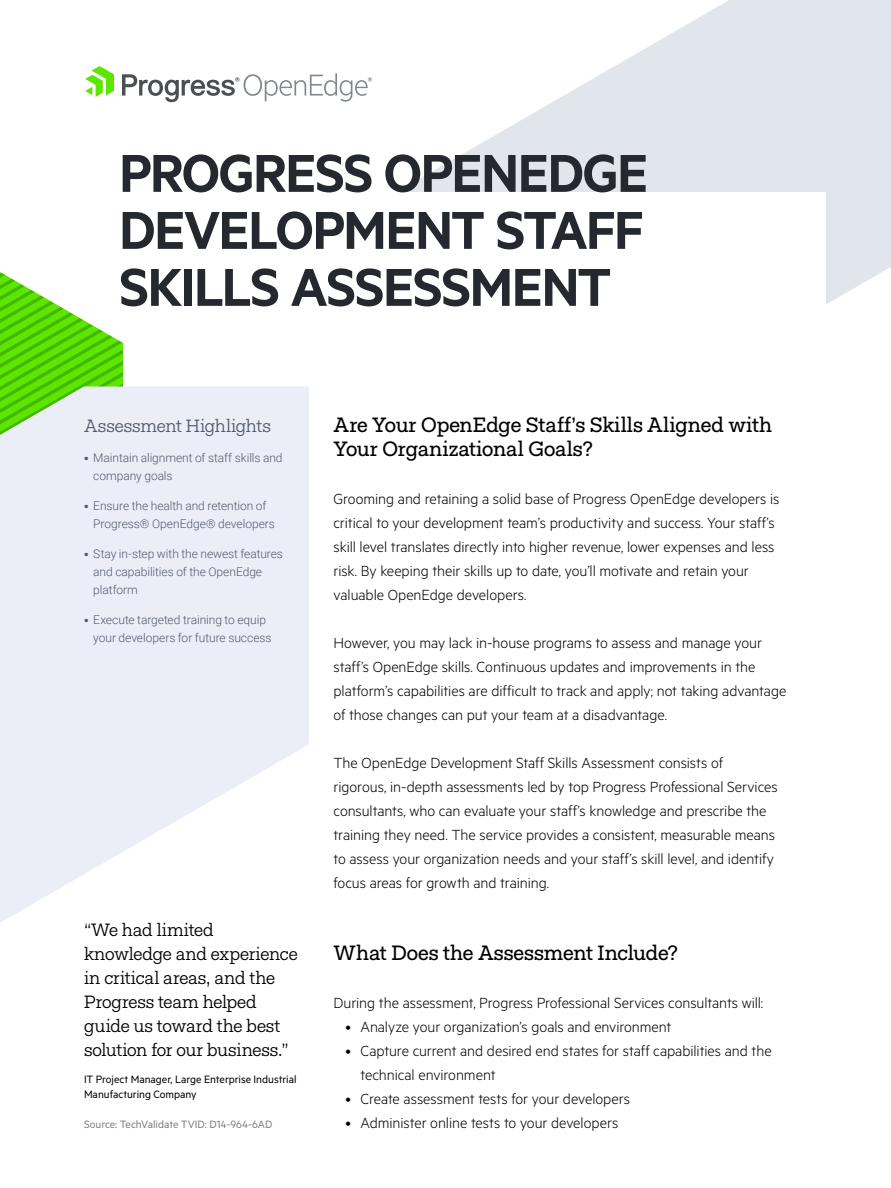
<style>
.page{position:relative;width:891px;height:1188px;background:#fff}
.page>*{position:absolute;margin:0;border:0;box-sizing:border-box;transform-origin:0 0}
.t1{font:600 60px/57px "Metric";letter-spacing:-.025em;color:#25292f;text-align:justify}
.t2{font:21px/24px "Fakt Slab Pro";letter-spacing:-.005em;color:#000}
.t3{font:18px/24px "Fakt Slab Pro Blond";letter-spacing:-.01em;color:#000}
.t4{font:18px "Fakt Slab Pro Blond";letter-spacing:-.01em;color:#505a6e}
.t5{font:300 16.5px/24px "Metric";letter-spacing:-.005em;color:#000}
.t6{font:300 12px/18px "Roboto";letter-spacing:-.005em;color:#505a6e}
.t7{font:12px/15px "Metric";color:#000}
.t8{font:12px "Metric";letter-spacing:-.005em;color:#808080}
.s1{font-family:"Metric";font-size:13.5px}
</style>
<div class="page">
<svg style="left:0;top:272px;width:123px;height:115px"></svg>
<svg style="left:397px;top:0;width:494px;height:304px"></svg>
<svg style="left:0;top:387px;width:309px;height:535px;fill:#eceef7"></svg>
<svg style="left:85px;top:66px;width:29px;height:31px"></svg>
<svg style="left:122px;top:73px;width:250px;height:29px"></svg>
<h1 class="t1" style="left:119px;top:143px;width:530px">PROGRESS OPENEDGE DEVELOPMENT STAFF SKILLS ASSESSMENT</h1>
<p class="t4" style="left:84px;top:414px;width:188px">Assessment Highlights</p>
<p class="t6" style="left:93px;top:448px;width:191px;text-indent:-9px"><span class="s1">•</span> Maintain alignment of staff skills and company goals</p>
<p class="t6" style="left:93px;top:496px;width:183px;text-indent:-9px"><span class="s1">•</span> Ensure the health and retention of<br>Progress® OpenEdge® developers</p>
<p class="t6" style="left:93px;top:544px;width:191px;text-indent:-9px"><span class="s1">•</span> Stay in-step with the newest features and capabilities of the OpenEdge platform</p>
<p class="t6" style="left:93px;top:610px;width:180px;text-indent:-9px"><span class="s1">•</span> Execute targeted training to equip your developers for future success</p>
<p class="t3" style="left:84px;top:918px;width:215px">“We had limited knowledge and experience in critical areas, and the<br>Progress team helped guide us toward the best solution for our business.”</p>
<p class="t7" style="left:84px;top:1071px;width:214px">IT Project Manager, Large Enterprise Industrial<br>Manufacturing Company</p>
<p class="t8" style="left:84px;top:1117px;width:190px">Source: TechValidate TVID: D14-964-6AD</p>
<p class="t2" style="left:334px;top:413px;width:440px">Are Your OpenEdge Staff’s Skills Aligned with<br>Your Organizational Goals?</p>
<p class="t5" style="left:334px;top:486px;width:447px">Grooming and retaining a solid base of Progress OpenEdge developers is critical to your development team’s productivity and success. Your staff’s skill level translates directly into higher revenue, lower expenses and less risk. By keeping their skills up to date, you’ll motivate and retain your valuable OpenEdge developers.</p>
<p class="t5" style="left:334px;top:630px;width:454px">However, you may lack in-house programs to assess and manage your staff’s OpenEdge skills. Continuous updates and improvements in the platform’s capabilities are difficult to track and apply; not taking advantage of those changes can put your team at a disadvantage.</p>
<p class="t5" style="left:334px;top:750px;width:446px">The OpenEdge Development Staff Skills Assessment consists of rigorous, in-depth assessments led by top Progress Professional Services consultants, who can evaluate your staff’s knowledge and prescribe the training they need. The service provides a consistent, measurable means to assess your organization needs and your staff’s skill level, and identify focus areas for growth and training.</p>
<p class="t2" style="left:334px;top:941px;width:346px">What Does the Assessment Include?</p>
<p class="t5" style="left:334px;top:990px;width:431px">During the assessment, Progress Professional Services consultants will:</p>
<p class="t5" style="left:346px;top:1014px;width:327px">• Analyze your organization’s goals and environment</p>
<p class="t5" style="left:361px;top:1038px;width:413px;text-indent:-15px">• Capture current and desired end states for staff capabilities and the technical environment</p>
<p class="t5" style="left:346px;top:1086px;width:286px">• Create assessment tests for your developers</p>
<p class="t5" style="left:346px;top:1110px;width:274px">• Administer online tests to your developers</p>
</div>
